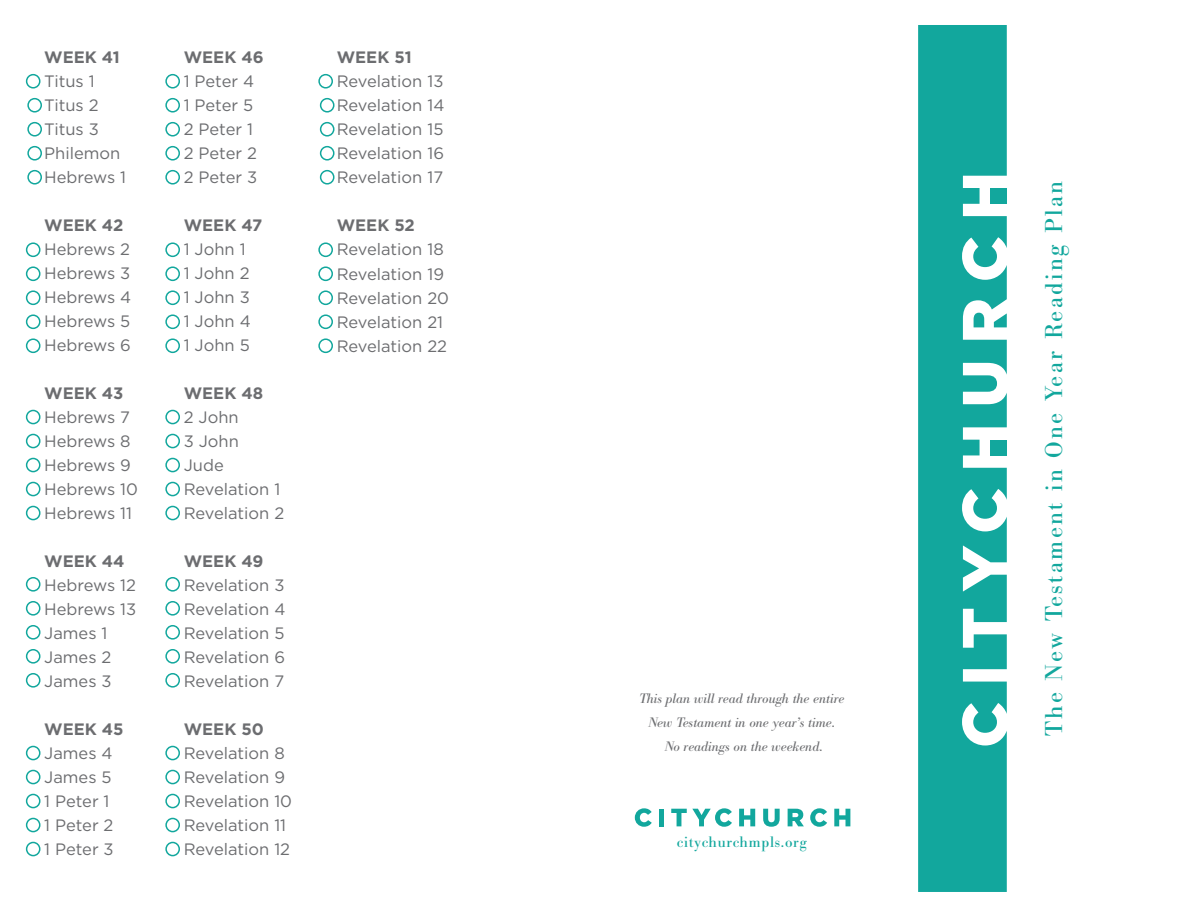
<style>
.page{position:relative;width:1188px;height:918px;background:#fff}
.page>*{position:absolute;margin:0;border:0;box-sizing:border-box;transform-origin:0 0}
.t1{font:24px "Bodoni BE";letter-spacing:.1em;color:#12a79d}
.t2{font:16.5px/24px "Gotham";color:#6c6d70}
.t3{font:700 16.5px "Gotham";color:#6c6d70}
.t4{font:15px "Bodoni BE";letter-spacing:.05em;color:#12a79d}
.t5{font:italic 13.5px/24px "Bodoni BE";color:#6c6d70;text-align:center}
</style>
<div class="page">
<div style="left:26px;top:74px;width:14px;height:15px;border:2px solid #12a79d;border-radius:50%"></div>
<div style="left:27px;top:98px;width:15px;height:15px;border:2px solid #12a79d;border-radius:50%"></div>
<div style="left:27px;top:122px;width:15px;height:15px;border:2px solid #12a79d;border-radius:50%"></div>
<div style="left:27px;top:146px;width:15px;height:15px;border:2px solid #12a79d;border-radius:50%"></div>
<div style="left:27px;top:170px;width:15px;height:15px;border:2px solid #12a79d;border-radius:50%"></div>
<div style="left:26px;top:242px;width:14px;height:15px;border:2px solid #12a79d;border-radius:50%"></div>
<div style="left:26px;top:266px;width:14px;height:15px;border:2px solid #12a79d;border-radius:50%"></div>
<div style="left:26px;top:290px;width:14px;height:15px;border:2px solid #12a79d;border-radius:50%"></div>
<div style="left:26px;top:314px;width:14px;height:15px;border:2px solid #12a79d;border-radius:50%"></div>
<div style="left:26px;top:338px;width:14px;height:15px;border:2px solid #12a79d;border-radius:50%"></div>
<div style="left:26px;top:410px;width:14px;height:14px;border:2px solid #12a79d;border-radius:50%"></div>
<div style="left:26px;top:434px;width:14px;height:14px;border:2px solid #12a79d;border-radius:50%"></div>
<div style="left:26px;top:458px;width:14px;height:14px;border:2px solid #12a79d;border-radius:50%"></div>
<div style="left:26px;top:482px;width:14px;height:14px;border:2px solid #12a79d;border-radius:50%"></div>
<div style="left:26px;top:506px;width:14px;height:14px;border:2px solid #12a79d;border-radius:50%"></div>
<div style="left:26px;top:577px;width:14px;height:15px;border:2px solid #12a79d;border-radius:50%"></div>
<div style="left:26px;top:601px;width:14px;height:15px;border:2px solid #12a79d;border-radius:50%"></div>
<div style="left:26px;top:625px;width:14px;height:15px;border:2px solid #12a79d;border-radius:50%"></div>
<div style="left:26px;top:649px;width:14px;height:15px;border:2px solid #12a79d;border-radius:50%"></div>
<div style="left:26px;top:673px;width:14px;height:15px;border:2px solid #12a79d;border-radius:50%"></div>
<div style="left:26px;top:746px;width:14px;height:14px;border:2px solid #12a79d;border-radius:50%"></div>
<div style="left:26px;top:770px;width:14px;height:14px;border:2px solid #12a79d;border-radius:50%"></div>
<div style="left:26px;top:794px;width:14px;height:14px;border:2px solid #12a79d;border-radius:50%"></div>
<div style="left:26px;top:818px;width:14px;height:14px;border:2px solid #12a79d;border-radius:50%"></div>
<div style="left:26px;top:842px;width:14px;height:14px;border:2px solid #12a79d;border-radius:50%"></div>
<div style="left:165px;top:74px;width:15px;height:15px;border:2px solid #12a79d;border-radius:50%"></div>
<div style="left:165px;top:98px;width:15px;height:15px;border:2px solid #12a79d;border-radius:50%"></div>
<div style="left:165px;top:122px;width:15px;height:15px;border:2px solid #12a79d;border-radius:50%"></div>
<div style="left:165px;top:146px;width:15px;height:15px;border:2px solid #12a79d;border-radius:50%"></div>
<div style="left:165px;top:170px;width:15px;height:15px;border:2px solid #12a79d;border-radius:50%"></div>
<div style="left:165px;top:242px;width:15px;height:15px;border:2px solid #12a79d;border-radius:50%"></div>
<div style="left:165px;top:266px;width:15px;height:15px;border:2px solid #12a79d;border-radius:50%"></div>
<div style="left:165px;top:290px;width:15px;height:15px;border:2px solid #12a79d;border-radius:50%"></div>
<div style="left:165px;top:314px;width:15px;height:15px;border:2px solid #12a79d;border-radius:50%"></div>
<div style="left:165px;top:338px;width:15px;height:15px;border:2px solid #12a79d;border-radius:50%"></div>
<div style="left:165px;top:410px;width:15px;height:14px;border:2px solid #12a79d;border-radius:50%"></div>
<div style="left:165px;top:434px;width:15px;height:14px;border:2px solid #12a79d;border-radius:50%"></div>
<div style="left:165px;top:458px;width:15px;height:14px;border:2px solid #12a79d;border-radius:50%"></div>
<div style="left:165px;top:482px;width:15px;height:14px;border:2px solid #12a79d;border-radius:50%"></div>
<div style="left:165px;top:506px;width:15px;height:14px;border:2px solid #12a79d;border-radius:50%"></div>
<div style="left:165px;top:577px;width:15px;height:15px;border:2px solid #12a79d;border-radius:50%"></div>
<div style="left:165px;top:601px;width:15px;height:15px;border:2px solid #12a79d;border-radius:50%"></div>
<div style="left:165px;top:625px;width:15px;height:15px;border:2px solid #12a79d;border-radius:50%"></div>
<div style="left:165px;top:649px;width:15px;height:15px;border:2px solid #12a79d;border-radius:50%"></div>
<div style="left:165px;top:673px;width:15px;height:15px;border:2px solid #12a79d;border-radius:50%"></div>
<div style="left:165px;top:746px;width:15px;height:14px;border:2px solid #12a79d;border-radius:50%"></div>
<div style="left:165px;top:770px;width:15px;height:14px;border:2px solid #12a79d;border-radius:50%"></div>
<div style="left:165px;top:794px;width:15px;height:14px;border:2px solid #12a79d;border-radius:50%"></div>
<div style="left:165px;top:818px;width:15px;height:14px;border:2px solid #12a79d;border-radius:50%"></div>
<div style="left:165px;top:842px;width:15px;height:14px;border:2px solid #12a79d;border-radius:50%"></div>
<div style="left:318px;top:74px;width:15px;height:15px;border:2px solid #12a79d;border-radius:50%"></div>
<div style="left:320px;top:98px;width:14px;height:15px;border:2px solid #12a79d;border-radius:50%"></div>
<div style="left:320px;top:122px;width:14px;height:15px;border:2px solid #12a79d;border-radius:50%"></div>
<div style="left:320px;top:146px;width:14px;height:15px;border:2px solid #12a79d;border-radius:50%"></div>
<div style="left:320px;top:170px;width:14px;height:15px;border:2px solid #12a79d;border-radius:50%"></div>
<div style="left:318px;top:242px;width:15px;height:15px;border:2px solid #12a79d;border-radius:50%"></div>
<div style="left:318px;top:266px;width:15px;height:15px;border:2px solid #12a79d;border-radius:50%"></div>
<div style="left:318px;top:290px;width:15px;height:15px;border:2px solid #12a79d;border-radius:50%"></div>
<div style="left:318px;top:314px;width:15px;height:15px;border:2px solid #12a79d;border-radius:50%"></div>
<div style="left:318px;top:338px;width:15px;height:15px;border:2px solid #12a79d;border-radius:50%"></div>
<svg style="left:918px;top:25px;width:89px;height:867px;background:#32b3aa"></svg>
<svg style="left:635px;top:808px;width:17px;height:19px"></svg>
<div style="left:659px;top:809px;width:5px;height:17px;background:#12a79d"></div>
<svg style="left:671px;top:808px;width:61px;height:19px"></svg>
<svg style="left:739px;top:809px;width:16px;height:17px"></svg>
<svg style="left:763px;top:809px;width:17px;height:18px"></svg>
<svg style="left:788px;top:809px;width:16px;height:17px"></svg>
<svg style="left:810px;top:808px;width:17px;height:19px"></svg>
<svg style="left:834px;top:809px;width:16px;height:17px"></svg>
<p class="t3" style="left:44px;top:46px;width:77px">WEEK 41</p>
<p class="t2" style="left:44px;top:69px;width:83px">Titus 1<br>Titus 2<br>Titus 3<br>Philemon<br>Hebrews 1</p>
<p class="t3" style="left:44px;top:214px;width:81px">WEEK 42</p>
<p class="t2" style="left:44px;top:237px;width:89px;text-align:justify">Hebrews 2<br>Hebrews 3<br>Hebrews 4<br>Hebrews 5<br>Hebrews 6</p>
<p class="t3" style="left:44px;top:382px;width:81px">WEEK 43</p>
<p class="t2" style="left:44px;top:405px;width:95px">Hebrews 7<br>Hebrews 8<br>Hebrews 9<br>Hebrews 10<br>Hebrews 11</p>
<p class="t3" style="left:44px;top:550px;width:82px">WEEK 44</p>
<p class="t2" style="left:44px;top:573px;width:94px">Hebrews 12<br>Hebrews 13<br>James 1<br>James 2<br>James 3</p>
<p class="t3" style="left:44px;top:718px;width:81px">WEEK 45</p>
<p class="t2" style="left:44px;top:741px;width:71px">James 4<br>James 5<br>1 Peter 1<br>1 Peter 2<br>1 Peter 3</p>
<p class="t3" style="left:184px;top:46px;width:81px">WEEK 46</p>
<p class="t2" style="left:184px;top:69px;width:75px">1 Peter 4<br>1 Peter 5<br>2 Peter 1<br>2 Peter 2<br>2 Peter 3</p>
<p class="t3" style="left:184px;top:215px;width:80px">WEEK 47</p>
<p class="t2" style="left:184px;top:237px;width:68px">1 John 1<br>1 John 2<br>1 John 3<br>1 John 4<br>1 John 5</p>
<p class="t3" style="left:184px;top:383px;width:81px">WEEK 48</p>
<p class="t2" style="left:184px;top:405px;width:102px">2 John<br>3 John<br>Jude<br>Revelation 1<br>Revelation 2</p>
<p class="t3" style="left:184px;top:551px;width:81px">WEEK 49</p>
<p class="t2" style="left:184px;top:573px;width:103px;text-align:justify">Revelation 3<br>Revelation 4<br>Revelation 5<br>Revelation 6<br>Revelation 7</p>
<p class="t3" style="left:184px;top:719px;width:82px">WEEK 50</p>
<p class="t2" style="left:184px;top:741px;width:110px">Revelation 8<br>Revelation 9<br>Revelation 10<br>Revelation 11<br>Revelation 12</p>
<p class="t3" style="left:337px;top:47px;width:76px">WEEK 51</p>
<p class="t2" style="left:337px;top:69px;width:109px;text-align:justify">Revelation 13<br>Revelation 14<br>Revelation 15<br>Revelation 16<br>Revelation 17</p>
<p class="t3" style="left:337px;top:215px;width:80px">WEEK 52</p>
<p class="t2" style="left:337px;top:237px;width:114px">Revelation 18<br>Revelation 19<br>Revelation 20<br>Revelation 21<br>Revelation 22</p>
<p class="t5" style="left:639px;top:687px;width:207px">This plan will read through the entire<br>New Testament in one year’s time.<br>No readings on the weekend.</p>
<p class="t4" style="left:677px;top:833px;width:131px">citychurchmpls.org</p>
<h1 class="t1" style="left:1040px;top:736px;width:556px;rotate:-90deg">The New Testament in One Year Reading Plan</h1>
</div>
